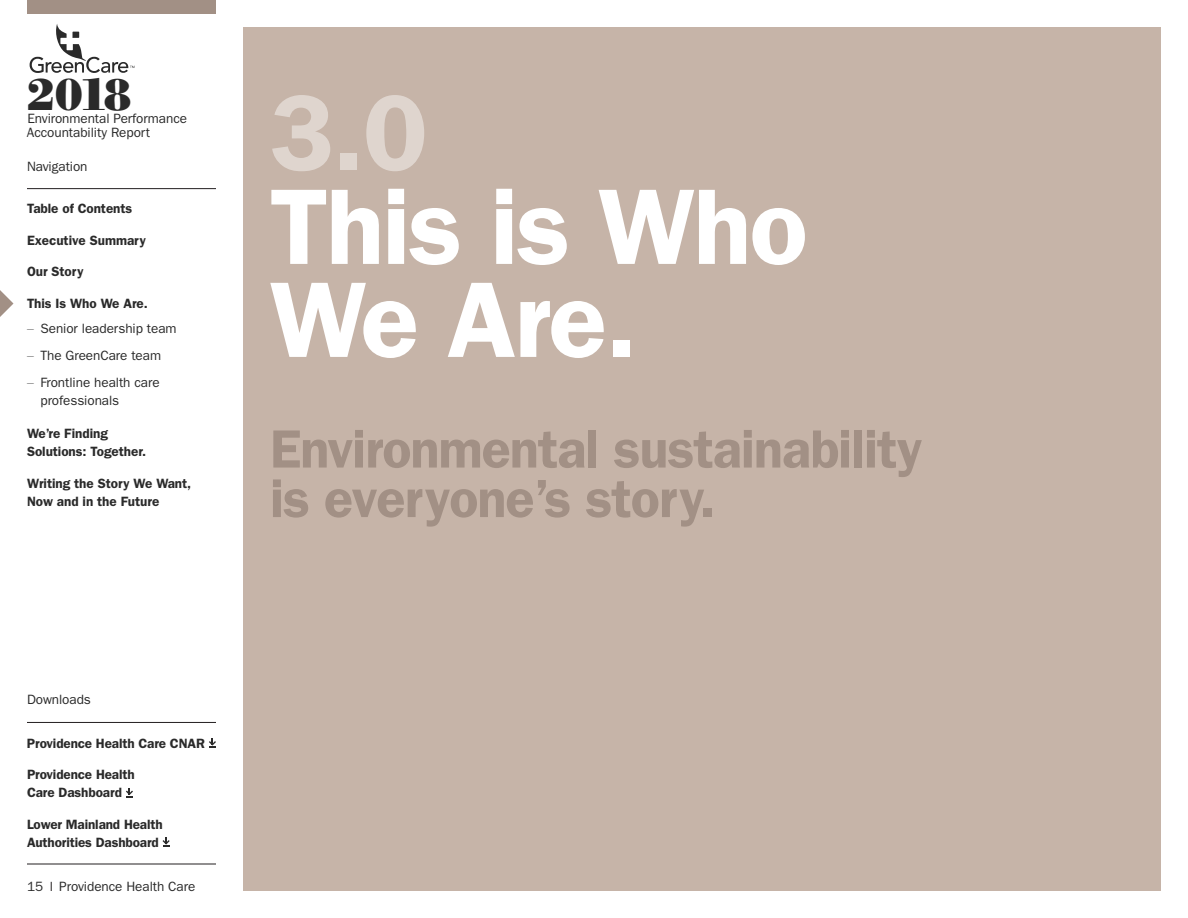
<style>
.page{position:relative;width:1188px;height:918px;background:#fff}
.page>*{position:absolute;margin:0;border:0;box-sizing:border-box;transform-origin:0 0}
.t1{font:600 108px/93.3px "ITC Franklin Gothic Std";letter-spacing:-.02em;color:#fff}
.Call_Out{font:600 54px/49.5px "ITC Franklin Gothic Std";letter-spacing:-.02em;color:#a29085}
.t2{font:800 45px "Bodoni Serial";color:#2a2a2a}
.t3{font:600 13.5px/18px "ITC Franklin Gothic Std";letter-spacing:-.005em;color:#2a2a2a}
.t4{font:13.5px/13.5px "ITC Franklin Gothic Std";letter-spacing:-.005em;color:#2a2a2a}
.s1{color:#949494}
</style>
<div class="page">
<div style="left:243px;top:27px;width:918px;height:864px;background:#c6b4a8"></div>
<svg style="left:0;top:290px;width:14px;height:27px"></svg>
<hr style="left:27px;top:188px;width:189px;height:1px;background:#231f20">
<svg style="left:30px;top:24px;width:104px;height:49px"></svg>
<svg style="left:209px;top:738px;width:7px;height:10px"></svg>
<svg style="left:126px;top:788px;width:7px;height:9px"></svg>
<svg style="left:163px;top:837px;width:7px;height:10px"></svg>
<hr style="left:27px;top:722px;width:189px;height:1px;background:#231f20">
<hr style="left:27px;top:864px;width:189px;height:1px;background:#231f20">
<div style="left:27px;top:0;width:189px;height:14px;background:#a29085"></div>
<h3 class="t2" style="left:26px;top:64px;width:108px">2018</h3>
<p class="t4" style="left:27px;top:112px;width:162px">Environmental Performance<br>Accountability Report</p>
<p class="t4" style="left:27px;top:160px;width:62px">Navigation</p>
<p class="t3" style="left:27px;top:200px;width:107px">Table of Contents</p>
<p class="t3" style="left:27px;top:231px;width:120px">Executive Summary</p>
<p class="t3" style="left:27px;top:263px;width:58px">Our Story</p>
<p class="t3" style="left:27px;top:294px;width:122px">This Is Who We Are.</p>
<p class="t4" style="left:27px;top:321px;width:151px"><span class="s1">–</span> Senior leadership team</p>
<p class="t4" style="left:27px;top:348px;width:136px"><span class="s1">–</span> The GreenCare team</p>
<p class="t4" style="left:40px;top:373px;width:121px;line-height:18px;text-indent:-14px"><span class="s1">–</span> Frontline health care professionals</p>
<p class="t3" style="left:27px;top:425px;width:121px">We’re Finding<br>Solutions: Together.</p>
<p class="t3" style="left:27px;top:474px;width:166px">Writing the Story We Want,<br>Now and in the Future</p>
<h1 class="t1" style="left:270px;top:87px;width:539px">3.0<br>This is Who<br>We Are.</h1>
<p class="Call_Out" style="left:270px;top:424px;width:654px">Environmental sustainability is everyone’s story.</p>
<p class="t4" style="left:27px;top:692px;width:65px">Downloads</p>
<p class="t3" style="left:27px;top:734px;width:180px">Providence Health Care CNAR</p>
<p class="t3" style="left:27px;top:766px;width:109px">Providence Health<br>Care Dashboard</p>
<p class="t3" style="left:27px;top:815px;width:137px">Lower Mainland Health<br>Authorities Dashboard</p>
<p class="t4" style="left:27px;top:880px;width:170px">15 Providence Health Care</p>
</div>
